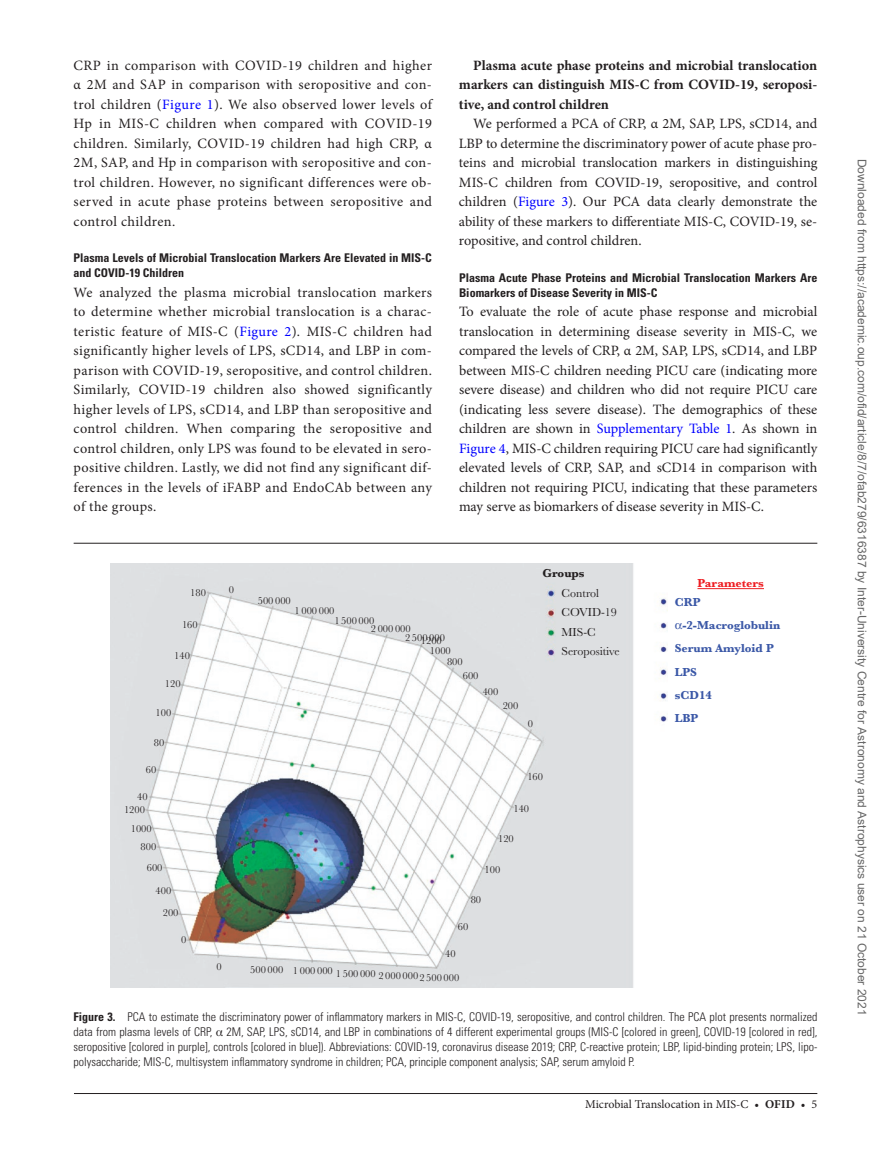
<style>
.page{position:relative;width:891px;height:1174px;background:#fff}
.page>*{position:absolute;margin:0;border:0;box-sizing:border-box;transform-origin:0 0}
.t1{font:14.25px/19.5px "Minion Pro";letter-spacing:.01em;color:#231f20;text-align:justify}
.t2{font:700 14.25px/19.5px "Minion Pro";letter-spacing:-.005em;color:#231f20;text-align:justify}
.t3{font:300 condensed 12px/15px "Univers LT Std";color:#231f20;text-align:justify}
.t4{font:700 condensed 12px/15px "Univers LT Std";color:#231f20}
.t5{font:12px "Arial";color:#666}
.t6{font:700 12px "Baskerville MT Std";color:#3b58a7}
.t7{font:12px "Minion Pro";color:#231f20}
.t8{font:12px/19.5px "Baskerville MT Std";color:#231f20}
.t9{font:700 12px "Baskerville MT Std";color:#ee1e23}
.t10{font:700 12px "Baskerville MT Std";color:#231f20}
.t11{font:10.5px/10.1px "Baskerville MT Std";color:#231f20}
.s1{color:#00f}
.s2{font-weight:700}
.s3{font-family:"Gandhari Unicode";font-weight:400;font-stretch:normal}
</style>
<div class="page">
<hr style="left:74px;top:1093px;width:743px;height:1px;background:#231f20">
<hr style="left:74px;top:543px;width:743px;height:1px;background:#231f20">
<img style="left:111px;top:563px;width:556px;height:425px">
<hr style="left:697px;top:588px;width:67px;height:1px;background:#ee1e23">
<p class="t1" style="left:74px;top:55px;width:360px">CRP in comparison with COVID-19 children and higher α 2M and SAP in comparison with seropositive and con&shy;trol children (<span class="s1">Figure 1</span>). We also observed lower levels of Hp in MIS-C children when compared with COVID-19 children. Similarly, COVID-19 children had high CRP, α 2M, SAP, and Hp in comparison with seropositive and con&shy;trol children. However, no significant differences were ob&shy;served in acute phase proteins between seropositive and control children.</p>
<p class="t4" style="left:74px;top:250px;width:360px">Plasma Levels of Microbial Translocation Markers Are Elevated in MIS-C and COVID-19 Children</p>
<p class="t1" style="left:74px;top:282px;width:360px">We analyzed the plasma microbial translocation markers to determine whether microbial translocation is a charac&shy;teristic feature of MIS-C (<span class="s1">Figure 2</span>). MIS-C children had significantly higher levels of LPS, sCD14, and LBP in com&shy;parison with COVID-19, seropositive, and control children.<br>Similarly, COVID-19 children also showed significantly higher levels of LPS, sCD14, and LBP than seropositive and control children. When comparing the seropositive and control children, only LPS was found to be elevated in sero&shy;positive children. Lastly, we did not find any significant dif&shy;ferences in the levels of iFABP and EndoCAb between any of the groups.</p>
<p class="t2" style="left:459px;top:55px;width:360px;text-indent:14px">Plasma acute phase proteins and microbial translocation markers can distinguish MIS-C from COVID -19, seroposi&shy;tive, and control children</p>
<p class="t1" style="left:459px;top:114px;width:360px;text-indent:14px">We performed a PCA of CRP, α 2M, SAP, LPS, sCD14, and LBP to determine the discriminatory power of acute phase pro&shy;teins and microbial translocation markers in distinguishing MIS-C children from COVID-19, seropositive, and control children (<span class="s1">Figure 3</span>). Our PCA data clearly demonstrate the ability of these markers to differentiate MIS-C, COVID-19, se&shy;ropositive, and control children.</p>
<p class="t4" style="left:459px;top:270px;width:360px">Plasma Acute Phase Proteins and Microbial Translocation Markers Are<br>Biomarkers of Disease Severity in MIS-C</p>
<p class="t1" style="left:459px;top:302px;width:360px">To evaluate the role of acute phase response and microbial translocation in determining disease severity in MIS-C, we compared the levels of CRP, α 2M, SAP, LPS, sCD14, and LBP between MIS-C children needing PICU care (indicating more severe disease) and children who did not require PICU care (indicating less severe disease). The demographics of these children are shown in <span class="s1">Supplementary Table 1</span>. As shown in <span class="s1">Figure 4</span>, MIS-C children requiring PICU care had significantly elevated levels of CRP, SAP, and sCD14 in comparison with children not requiring PICU, indicating that these parameters may serve as biomarkers of disease severity in MIS-C.</p>
<p class="t11" style="left:190px;top:587px;width:17px">180</p>
<p class="t11" style="left:182px;top:619px;width:17px">160</p>
<p class="t11" style="left:174px;top:650px;width:17px">140</p>
<p class="t11" style="left:165px;top:678px;width:17px">120</p>
<p class="t11" style="left:156px;top:707px;width:17px">100</p>
<p class="t11" style="left:154px;top:737px;width:12px">80</p>
<p class="t11" style="left:146px;top:765px;width:12px">60</p>
<p class="t11" style="left:137px;top:792px;width:12px">40</p>
<p class="t11" style="left:124px;top:805px;width:22px">1200</p>
<p class="t11" style="left:131px;top:824px;width:22px">1000</p>
<p class="t11" style="left:141px;top:842px;width:17px">800</p>
<p class="t11" style="left:147px;top:862px;width:17px">600</p>
<p class="t11" style="left:156px;top:885px;width:17px">400</p>
<p class="t11" style="left:163px;top:908px;width:17px">200</p>
<p class="t11" style="left:181px;top:934px;width:7px">0</p>
<p class="t11" style="left:229px;top:584px;width:7px">0</p>
<p class="t11" style="left:258px;top:596px;width:35px">500 000</p>
<p class="t11" style="left:334px;top:605px;width:41px;text-indent:-40px">1 000 000<br>1 500 000</p>
<p class="t11" style="left:371px;top:624px;width:41px">2 000 000</p>
<p class="t11" style="left:405px;top:632px;width:41px">2 500 000</p>
<p class="t11" style="left:421px;top:635px;width:22px">1200</p>
<p class="t11" style="left:430px;top:645px;width:22px">1000</p>
<p class="t11" style="left:447px;top:657px;width:17px">800</p>
<p class="t11" style="left:463px;top:670px;width:17px">600</p>
<p class="t11" style="left:483px;top:686px;width:17px">400</p>
<p class="t11" style="left:503px;top:701px;width:17px">200</p>
<p class="t11" style="left:528px;top:719px;width:7px">0</p>
<p class="t10" style="left:543px;top:567px;width:44px">Groups</p>
<p class="t8" style="left:562px;top:583px;width:60px">Control<br>COVID-19<br>MIS-C<br>Seropositive</p>
<p class="t11" style="left:527px;top:771px;width:17px">160</p>
<p class="t11" style="left:513px;top:803px;width:17px">140</p>
<p class="t11" style="left:498px;top:834px;width:17px">120</p>
<p class="t11" style="left:485px;top:864px;width:17px">100</p>
<p class="t11" style="left:471px;top:894px;width:12px">80</p>
<p class="t11" style="left:458px;top:922px;width:12px">60</p>
<p class="t11" style="left:445px;top:949px;width:12px">40</p>
<p class="t9" style="left:697px;top:577px;width:68px">Parameters</p>
<p class="t6" style="left:675px;top:595px;width:27px">CRP</p>
<p class="t6" style="left:682px;top:618px;width:99px">-2-Macroglobulin</p>
<p class="t6" style="left:675px;top:642px;width:100px">Serum Amyloid P</p>
<p class="t6" style="left:675px;top:665px;width:23px">LPS</p>
<p class="t6" style="left:675px;top:688px;width:39px">sCD14</p>
<p class="t6" style="left:675px;top:711px;width:25px">LBP</p>
<p class="t11" style="left:216px;top:961px;width:7px">0</p>
<p class="t11" style="left:250px;top:969px;width:211px">500 000 1 000 000 1 500 000 2 000 0002 500 000</p>
<p class="t3" style="left:74px;top:1010px;width:745px"><span class="s2">Figure 3.</span> PCA to estimate the discriminatory power of inflammatory markers in MIS-C, COVID-19, seropositive, and control children. The PCA plot presents normalized data from plasma levels of CRP, <span class="s3">α</span> 2M, SAP, LPS, sCD14, and LBP in combinations of 4 different experimental groups (MIS-C [colored in green], COVID-19 [colored in red], seropositive [colored in purple], controls [colored in blue]). Abbreviations: COVID-19, coronavirus disease 2019; CRP, C-reactive protein; LBP, lipid-binding protein; LPS, lipo&shy;polysaccharide; MIS-C, multisystem inflammatory syndrome in children; PCA, principle component analysis; SAP, serum amyloid P.</p>
<p class="t7" style="left:585px;top:1096px;width:234px">Microbial Translocation in MIS-C • <span class="s2">ofid</span> • 5</p>
<p class="t5" style="left:866px;top:159px;width:858px;rotate:90deg">Downloaded from https://academic.oup.com/ofid/article/8/7/ofab279/6316387 by Inter-University Centre for Astronomy and Astrophysics user on 21 October 2021</p>
</div>
